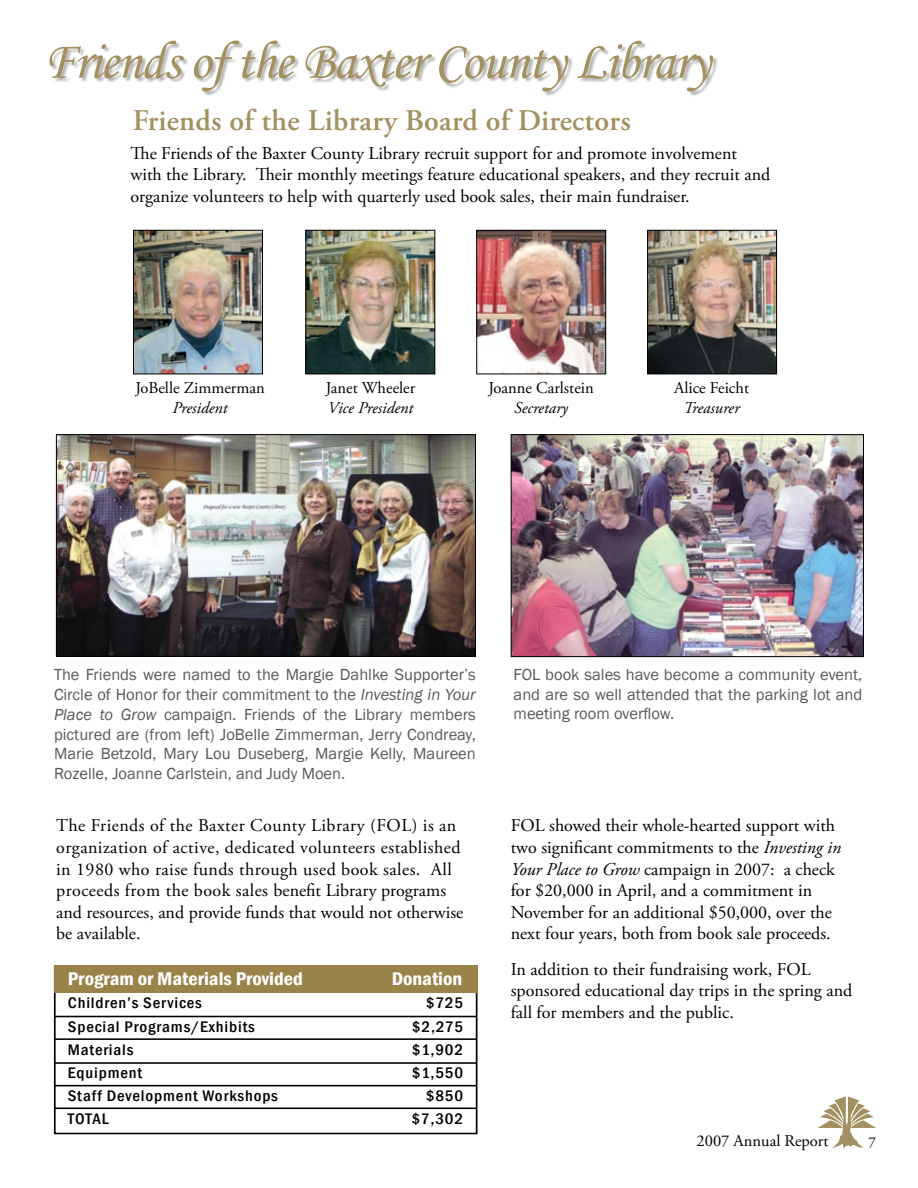
<style>
.page{position:relative;width:918px;height:1188px;background:#fff}
.page>*{position:absolute;margin:0;border:0;box-sizing:border-box;transform-origin:0 0}
.t1{font:54px "Monotype Corsiva";letter-spacing:-.025em;color:#a39161}
.t2{font:600 30px "Adobe Garamond Pro";letter-spacing:.01em;color:#a39161}
.t3{font:600 condensed 18.9px "Franklin Gothic";color:#fff;scale:1.08 1}
.t4{font:18px/21.6px "Adobe Garamond Pro";color:#000}
.t5{font:18px/21.6px "Adobe Garamond Pro";letter-spacing:.025em;color:#000}
.t6{font:16.5px/19.8px "Franklin Gothic";color:#58595b;text-align:justify}
.t7{font:16.5px "Adobe Garamond Pro";color:#000}
.t8{font:italic 16.5px "Adobe Garamond Pro";color:#000}
.t9{font:500 condensed 15.75px "Franklin Gothic";letter-spacing:.05em;color:#000;scale:1.08 1}
.t10{font:15px "Adobe Garamond Pro";color:#000}
.s1{font-style:italic}
</style>
<div class="page">
<div style="left:49px;top:40px;width:670px;height:58px;background:#000;opacity:.3"></div>
<img style="left:135px;top:232px;width:126px;height:140px">
<div style="left:133px;top:230px;width:130px;height:144px;border:1px solid #000"></div>
<img style="left:307px;top:232px;width:126px;height:140px">
<div style="left:305px;top:230px;width:130px;height:144px;border:1px solid #000"></div>
<img style="left:478px;top:232px;width:126px;height:140px">
<div style="left:476px;top:230px;width:130px;height:144px;border:1px solid #000"></div>
<img style="left:649px;top:232px;width:126px;height:140px">
<div style="left:647px;top:230px;width:130px;height:144px;border:1px solid #000"></div>
<img style="left:58px;top:436px;width:416px;height:219px">
<div style="left:56px;top:434px;width:420px;height:223px;border:1px solid #000"></div>
<img style="left:513px;top:436px;width:349px;height:219px">
<div style="left:511px;top:434px;width:353px;height:223px;border:1px solid #000"></div>
<div style="left:54px;top:966px;width:423px;height:168px;border:2px solid #000"></div>
<hr style="left:54px;top:1016px;width:423px;height:1px;background:#000">
<hr style="left:54px;top:1038px;width:422px;height:2px;background:#000">
<hr style="left:54px;top:1062px;width:423px;height:2px;background:#000">
<hr style="left:54px;top:1085px;width:423px;height:1px;background:#000">
<hr style="left:54px;top:1107px;width:422px;height:2px;background:#000">
<div style="left:54px;top:966px;width:424px;height:27px;background:#9a8348"></div>
<svg style="left:818px;top:1096px;width:58px;height:53px"></svg>
<h1 class="t1" style="left:44px;top:28px;width:668px">Friends of the Baxter County Library</h1>
<h2 class="t2" style="left:133px;top:103px;width:500px">Friends of the Library Board of Directors</h2>
<p class="t4" style="left:130px;top:143px;width:641px">The Friends of the Baxter County Library recruit support for and promote involvement with the Library. Their monthly meetings feature educational speakers, and they recruit and organize volunteers to help with quarterly used book sales, their main fundraiser.</p>
<p class="t7" style="left:135px;top:378px;width:131px">JoBelle Zimmerman</p>
<p class="t8" style="left:172px;top:398px;width:57px">President</p>
<p class="t7" style="left:326px;top:378px;width:91px">Janet Wheeler</p>
<p class="t8" style="left:328px;top:398px;width:87px">Vice President</p>
<p class="t7" style="left:488px;top:378px;width:107px">Joanne Carlstein</p>
<p class="t8" style="left:514px;top:398px;width:55px">Secretary</p>
<p class="t7" style="left:674px;top:378px;width:77px">Alice Feicht</p>
<p class="t8" style="left:684px;top:398px;width:58px">Treasurer</p>
<p class="t6" style="left:54px;top:665px;width:423px">The Friends were named to the Margie Dahlke Supporter’s Circle of Honor for their commitment to the <span class="s1">Investing in Your Place to Grow</span> campaign. Friends of the Library members pictured are (from left) JoBelle Zimmerman, Jerry Condreay, Marie Betzold, Mary Lou Duseberg, Margie Kelly, Maureen Rozelle, Joanne Carlstein, and Judy Moen.</p>
<p class="t6" style="left:514px;top:665px;width:350px">FOL book sales have become a community event, and are so well attended that the parking lot and meeting room overflow.</p>
<p class="t4" style="left:511px;top:816px;width:332px">FOL showed their whole-hearted support with two significant commitments to the <span class="s1">Investing in Your Place to Grow</span> campaign in 2007: a check for $20,000 in April, and a commitment in November for an additional $50,000, over the next four years, both from book sale proceeds.</p>
<p class="t4" style="left:511px;top:959px;width:343px">In addition to their fundraising work, FOL sponsored educational day trips in the spring and fall for members and the public.</p>
<p class="t5" style="left:56px;top:816px;width:409px">The Friends of the Baxter County Library (FOL) is an organization of active, dedicated volunteers established in 1980 who raise funds through used book sales. All proceeds from the book sales benefit Library programs and resources, and provide funds that would not otherwise be available.</p>
<p class="t3" style="left:68px;top:966px;width:219px">Program or Materials Provided</p>
<p class="t3" style="left:392px;top:966px;width:67px">Donation</p>
<p class="t9" style="left:68px;top:993px;width:126px">Children’s Services</p>
<p class="t9" style="left:426px;top:993px;width:36px">$725</p>
<p class="t9" style="left:68px;top:1016px;width:175px">Special Programs/Exhibits</p>
<p class="t9" style="left:412px;top:1016px;width:49px">$2,275</p>
<p class="t9" style="left:68px;top:1039px;width:62px">Materials</p>
<p class="t9" style="left:412px;top:1039px;width:49px">$1,902</p>
<p class="t9" style="left:68px;top:1062px;width:70px">Equipment</p>
<p class="t9" style="left:412px;top:1062px;width:49px">$1,550</p>
<p class="t9" style="left:68px;top:1086px;width:196px">Staff Development Workshops</p>
<p class="t9" style="left:426px;top:1086px;width:36px">$850</p>
<p class="t9" style="left:68px;top:1109px;width:39px">TOTAL</p>
<p class="t9" style="left:411px;top:1109px;width:49px">$7,302</p>
<p class="t7" style="left:697px;top:1131px;width:134px">2007 Annual Report</p>
<p class="t10" style="left:868px;top:1133px;width:9px">7</p>
</div>
